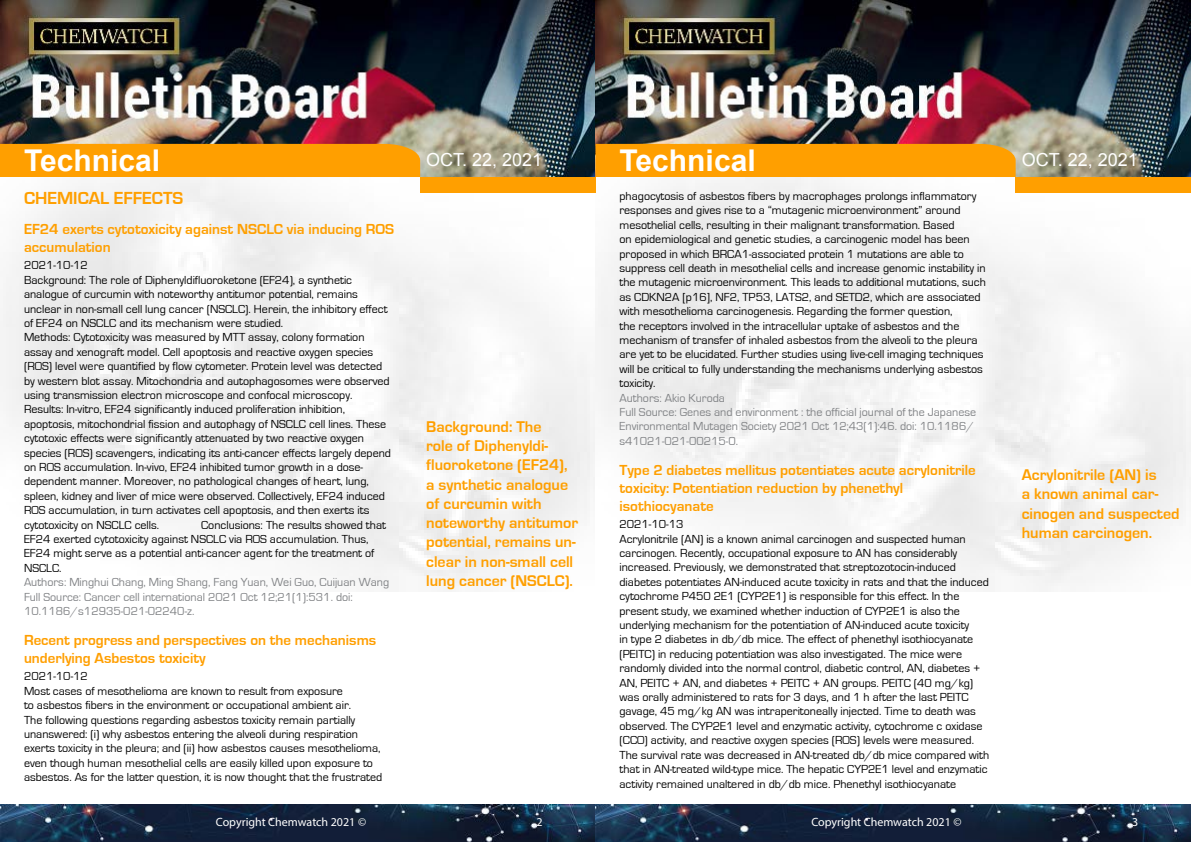
<style>
.page{position:relative;width:1191px;height:842px;background:#fff}
.page>*{position:absolute;margin:0;border:0;box-sizing:border-box;transform-origin:0 0}
.t1{font:700 30px "Arial";color:#fff}
.t2{font:18px "Arial";color:#fff}
.t3{font:700 18px "Eurostile";color:#ff9f00}
.t4{font:700 16px/19.2px "Eurostile";color:#ff9f00}
.t5{font:700 15px/18px "Eurostile";color:#ff9f00}
.t6{font:12px/14.4px "Eurostile";color:#000}
.t7{font:12px/14.4px "Eurostile";color:#808285}
.t8{font:12px "Myriad Pro";color:#fff}
</style>
<div class="page">
<img style="left:0;top:0;width:1191px;height:592px">
<div style="left:420px;top:177px;width:175px;height:15px;background:#ff9f00"></div>
<div style="left:1015px;top:177px;width:176px;height:15px;background:#ff9f00"></div>
<div style="left:0;top:144px;width:420px;height:33px;background:#ff9f00"></div>
<div style="left:595px;top:144px;width:420px;height:33px;background:#ff9f00"></div>
<img style="left:0;top:804px;width:1191px;height:38px">
<h1 class="t1" style="left:24px;top:141px;width:138px">Technical</h1>
<h2 class="t3" style="left:24px;top:188px;width:161px">CHEMICAL EFFECTS</h2>
<p class="t5" style="left:24px;top:220px;width:372px">EF24 exerts cytotoxicity against NSCLC via inducing ROS accumulation</p>
<p class="t6" style="left:24px;top:258px;width:368px">2021-10-12<br>Background: The role of Diphenyldifluoroketone (EF24), a synthetic analogue of curcumin with noteworthy antitumor potential, remains unclear in non-small cell lung cancer (NSCLC). Herein, the inhibitory effect of EF24 on NSCLC and its mechanism were studied.<br>Methods: Cytotoxicity was measured by MTT assay, colony formation assay and xenograft model. Cell apoptosis and reactive oxygen species (ROS) level were quantified by flow cytometer. Protein level was detected by western blot assay. Mitochondria and autophagosomes were observed using transmission electron microscope and confocal microscopy.<br>Results: In-vitro, EF24 significantly induced proliferation inhibition, apoptosis, mitochondrial fission and autophagy of NSCLC cell lines. These cytotoxic effects were significantly attenuated by two reactive oxygen species (ROS) scavengers, indicating its anti-cancer effects largely depend on ROS accumulation. In-vivo, EF24 inhibited tumor growth in a dose&shy;dependent manner. Moreover, no pathological changes of heart, lung, spleen, kidney and liver of mice were observed. Collectively, EF24 induced ROS accumulation, in turn activates cell apoptosis, and then exerts its cytotoxicity on NSCLC cells.</p>
<p class="t6" style="left:24px;top:518px;width:363px;text-indent:177px">Conclusions: The results showed that EF24 exerted cytotoxicity against NSCLC via ROS accumulation. Thus, EF24 might serve as a potential anti-cancer agent for the treatment of NSCLC.</p>
<p class="t7" style="left:24px;top:575px;width:367px">Authors: Minghui Chang, Ming Shang, Fang Yuan, Wei Guo, Cuijuan Wang<br>Full Source: Cancer cell international 2021 Oct 12;21(1):531. doi:<br>10.1186/s12935-021-02240-z.</p>
<p class="t5" style="left:24px;top:631px;width:354px">Recent progress and perspectives on the mechanisms underlying Asbestos toxicity</p>
<p class="t6" style="left:24px;top:669px;width:360px">2021-10-12<br>Most cases of mesothelioma are known to result from exposure<br>to asbestos fibers in the environment or occupational ambient air.<br>The following questions regarding asbestos toxicity remain partially unanswered: (i) why asbestos entering the alveoli during respiration exerts toxicity in the pleura; and (ii) how asbestos causes mesothelioma, even though human mesothelial cells are easily killed upon exposure to asbestos. As for the latter question, it is now thought that the frustrated</p>
<h1 class="t1" style="left:619px;top:141px;width:138px">Technical</h1>
<h2 class="t2" style="left:426px;top:148px;width:118px">Oct. 22, 2021</h2>
<h2 class="t2" style="left:1021px;top:148px;width:118px">Oct. 22, 2021</h2>
<h3 class="t4" style="left:426px;top:417px;width:154px">Background: The<br>role of Diphenyldi&shy;fluoroketone (EF24), a synthetic analogue of curcumin with noteworthy antitumor potential, remains un&shy;clear in non-small cell lung cancer (NSCLC).</h3>
<p class="t6" style="left:619px;top:189px;width:368px">phagocytosis of asbestos fibers by macrophages prolongs inflammatory responses and gives rise to a “mutagenic microenvironment” around mesothelial cells, resulting in their malignant transformation. Based<br>on epidemiological and genetic studies, a carcinogenic model has been proposed in which BRCA1-associated protein 1 mutations are able to suppress cell death in mesothelial cells and increase genomic instability in the mutagenic microenvironment. This leads to additional mutations, such as CDKN2A [p16], NF2, TP53, LATS2, and SETD2, which are associated with mesothelioma carcinogenesis. Regarding the former question,<br>the receptors involved in the intracellular uptake of asbestos and the mechanism of transfer of inhaled asbestos from the alveoli to the pleura are yet to be elucidated. Further studies using live-cell imaging techniques will be critical to fully understanding the mechanisms underlying asbestos toxicity.</p>
<p class="t7" style="left:619px;top:391px;width:358px">Authors: Akio Kuroda<br>Full Source: Genes and environment : the official journal of the Japanese Environmental Mutagen Society 2021 Oct 12;43(1):46. doi: 10.1186/ s41021-021-00215-0.</p>
<p class="t5" style="left:619px;top:461px;width:358px">Type 2 diabetes mellitus potentiates acute acrylonitrile toxicity: Potentiation reduction by phenethyl isothiocyanate</p>
<p class="t6" style="left:619px;top:517px;width:371px">2021-10-13<br>Acrylonitrile (AN) is a known animal carcinogen and suspected human carcinogen. Recently, occupational exposure to AN has considerably increased. Previously, we demonstrated that streptozotocin-induced diabetes potentiates AN-induced acute toxicity in rats and that the induced cytochrome P450 2E1 (CYP2E1) is responsible for this effect. In the present study, we examined whether induction of CYP2E1 is also the underlying mechanism for the potentiation of AN-induced acute toxicity<br>in type 2 diabetes in db/db mice. The effect of phenethyl isothiocyanate (PEITC) in reducing potentiation was also investigated. The mice were randomly divided into the normal control, diabetic control, AN, diabetes + AN, PEITC + AN, and diabetes + PEITC + AN groups. PEITC (40 mg/kg) was orally administered to rats for 3 days, and 1 h after the last PEITC gavage, 45 mg/kg AN was intraperitoneally injected. Time to death was observed. The CYP2E1 level and enzymatic activity, cytochrome c oxidase (CCO) activity, and reactive oxygen species (ROS) levels were measured.<br>The survival rate was decreased in AN-treated db/db mice compared with that in AN-treated wild-type mice. The hepatic CYP2E1 level and enzymatic activity remained unaltered in db/db mice. Phenethyl isothiocyanate</p>
<h3 class="t4" style="left:1021px;top:465px;width:159px">Acrylonitrile (AN) is<br>a known animal car&shy;cinogen and suspected human carcinogen.</h3>
<p class="t8" style="left:216px;top:815px;width:152px">Copyright Chemwatch 2021 ©</p>
<p class="t8" style="left:536px;top:815px;width:8px">2</p>
<p class="t8" style="left:811px;top:815px;width:152px">Copyright Chemwatch 2021 ©</p>
<p class="t8" style="left:1132px;top:815px;width:8px">3</p>
</div>
